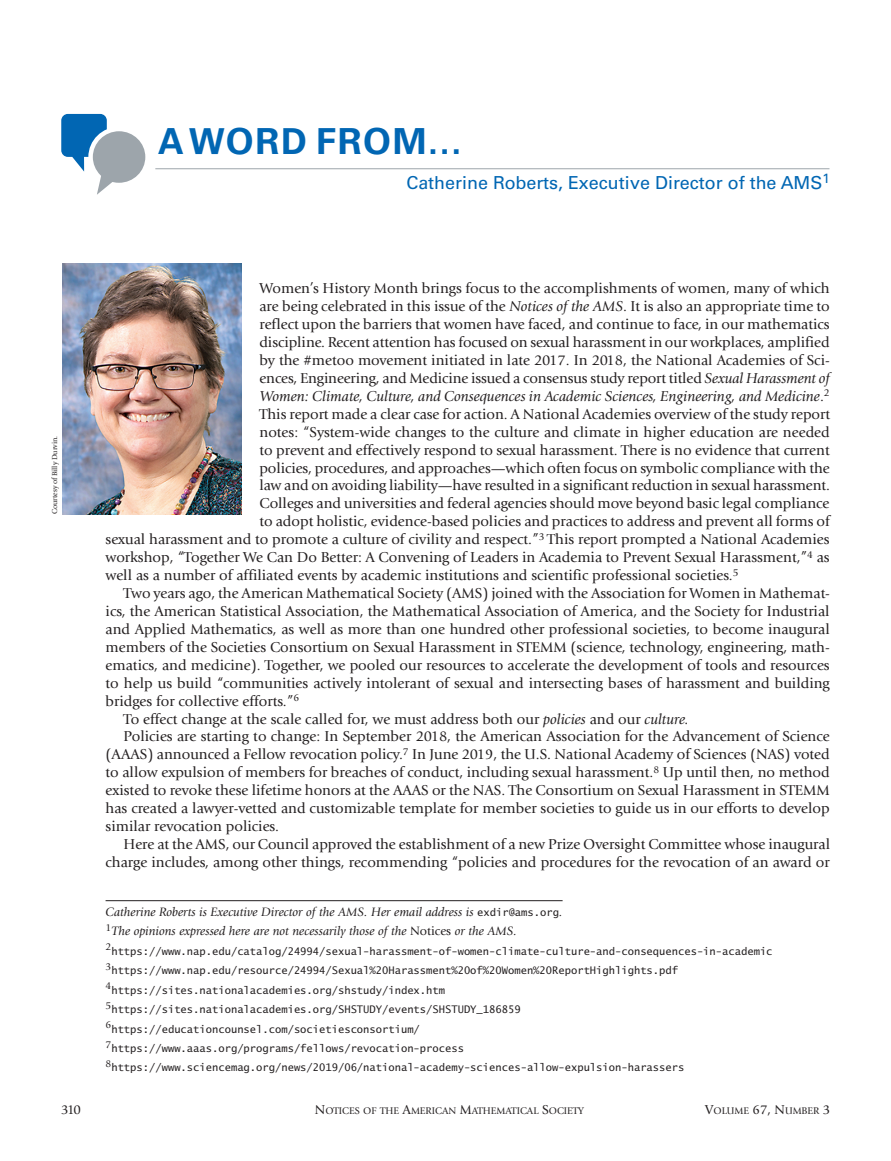
<style>
.page{position:relative;width:891px;height:1161px;background:#fff}
.page>*{position:absolute;margin:0;border:0;box-sizing:border-box;transform-origin:0 0}
.t1{font:700 35.85px "Univers LT Std";letter-spacing:.045em;color:#0166b3}
.t2{font:18px "Univers LT Std";color:#0166b3}
.t3{font:15px "Giovanni Std";color:#231f20}
.t4{font:italic 15px "Giovanni Std";color:#231f20}
.t5{font:13.5px "Giovanni Std";color:#231f20}
.t6{font:italic 12.75px/19.5px "Giovanni Std";color:#231f20}
.t7{font:10.5px/19.5px "Lucida Sans Typewriter";color:#231f20}
.t8{font:10.05px "Giovanni Std";color:#231f20}
.t9{font:7.5px "Giovanni Std";letter-spacing:-.005em;color:#231f20}
.s1{font-style:italic}
.s2{font-style:normal}
.s3{font-family:"Lucida Sans Typewriter";font-style:normal;font-size:10.5px}
.s4{font-size:13.5px}
</style>
<div class="page">
<hr style="left:155px;top:168px;width:675px;height:1px;background:#9da5ab">
<svg style="left:61px;top:114px;width:85px;height:81px"></svg>
<img style="left:62px;top:263px;width:180px;height:251px">
<hr style="left:106px;top:900px;width:457px;height:1px;background:#231f20">
<p class="t9" style="left:50px;top:514px;width:80px;rotate:-90deg">Courtesy of Billy Durvin.</p>
<h1 class="t1" style="left:158px;top:121px;width:305px">A WORD FROM...</h1>
<p class="t2" style="left:406px;top:172px;width:425px">Catherine Roberts, Executive Director of the AMS<sup>1</sup></p>
<p class="t3" style="left:259px;top:280px;width:572px">Women’s History Month brings focus to the accomplishments of women, many of which</p>
<p class="t3" style="left:259px;top:298px;width:572px">are being celebrated in this issue of the <span class="s1">Notices of the AMS</span>. It is also an appropriate time to</p>
<p class="t3" style="left:259px;top:316px;width:572px">reflect upon the barriers that women have faced, and continue to face, in our mathematics</p>
<p class="t3" style="left:259px;top:334px;width:572px">discipline. Recent attention has focused on sexual harassment in our workplaces, amplified</p>
<p class="t3" style="left:259px;top:352px;width:572px">by the #metoo movement initiated in late 2017. In 2018, the National Academies of Sci-</p>
<p class="t3" style="left:259px;top:370px;width:572px">ences, Engineering, and Medicine issued a consensus study report titled <span class="s1">Sexual Harassment of</span></p>
<p class="t4" style="left:259px;top:388px;width:572px">Women: Climate, Culture, and Consequences in Academic Sciences, Engineering, and Medicine<span class="s2">.</span><sup>2</sup></p>
<p class="t3" style="left:259px;top:405px;width:572px">This report made a clear case for action. A National Academies overview of the study report</p>
<p class="t3" style="left:259px;top:423px;width:572px">notes: “System-wide changes to the culture and climate in higher education are needed</p>
<p class="t3" style="left:259px;top:441px;width:572px">to prevent and effectively respond to sexual harassment. There is no evidence that current</p>
<p class="t3" style="left:259px;top:459px;width:572px">policies, procedures, and approaches—which often focus on symbolic compliance with the</p>
<p class="t3" style="left:259px;top:477px;width:572px">law and on avoiding liability—have resulted in a significant reduction in sexual harassment.</p>
<p class="t3" style="left:259px;top:495px;width:572px">Colleges and universities and federal agencies should move beyond basic legal compliance</p>
<p class="t3" style="left:259px;top:513px;width:572px">to adopt holistic, evidence-based policies and practices to address and prevent all forms of</p>
<p class="t3" style="left:106px;top:531px;width:726px">sexual harassment and to promote a culture of civility and respect.”<sup>3</sup> This report prompted a National Academies</p>
<p class="t3" style="left:106px;top:549px;width:726px">workshop, “Together We Can Do Better: A Convening of Leaders in Academia to Prevent Sexual Harassment,”<sup>4</sup> as</p>
<p class="t3" style="left:106px;top:567px;width:635px">well as a number of affiliated events by academic institutions and scientific professional societies.<sup>5</sup></p>
<p class="t3" style="left:124px;top:585px;width:708px">Two years ago, the American Mathematical Society (AMS) joined with the Association for Women in Mathemat-</p>
<p class="t3" style="left:106px;top:603px;width:726px">ics, the American Statistical Association, the Mathematical Association of America, and the Society for Industrial</p>
<p class="t3" style="left:106px;top:621px;width:726px">and Applied Mathematics, as well as more than one hundred other professional societies, to become inaugural</p>
<p class="t3" style="left:106px;top:638px;width:726px">members of the Societies Consortium on Sexual Harassment in STEMM (science, technology, engineering, math-</p>
<p class="t3" style="left:106px;top:656px;width:726px">ematics, and medicine). Together, we pooled our resources to accelerate the development of tools and resources</p>
<p class="t3" style="left:106px;top:674px;width:726px">to help us build “communities actively intolerant of sexual and intersecting bases of harassment and building</p>
<p class="t3" style="left:106px;top:692px;width:195px">bridges for collective efforts.”<sup>6</sup></p>
<p class="t3" style="left:124px;top:710px;width:567px">To effect change at the scale called for, we must address both our <span class="s1">policies</span> and our <span class="s1">culture.</span></p>
<p class="t3" style="left:124px;top:728px;width:708px">Policies are starting to change: In September 2018, the American Association for the Advancement of Science</p>
<p class="t3" style="left:106px;top:746px;width:726px">(AAAS) announced a Fellow revocation policy.<sup>7</sup> In June 2019, the U.S. National Academy of Sciences (NAS) voted</p>
<p class="t3" style="left:106px;top:764px;width:726px">to allow expulsion of members for breaches of conduct, including sexual harassment.<sup>8</sup> Up until then, no method</p>
<p class="t3" style="left:106px;top:782px;width:726px">existed to revoke these lifetime honors at the AAAS or the NAS. The Consortium on Sexual Harassment in STEMM</p>
<p class="t3" style="left:106px;top:800px;width:726px">has created a lawyer-vetted and customizable template for member societies to guide us in our efforts to develop</p>
<p class="t3" style="left:106px;top:818px;width:175px">similar revocation policies.</p>
<p class="t3" style="left:124px;top:836px;width:708px">Here at the AMS, our Council approved the establishment of a new Prize Oversight Committee whose inaugural</p>
<p class="t3" style="left:106px;top:854px;width:726px">charge includes, among other things, recommending “policies and procedures for the revocation of an award or</p>
<p class="t6" style="left:106px;top:902px;width:459px">Catherine Roberts is Executive Director of the AMS. Her email address is <span class="s3">exdir@ams.org</span>.<br><sup>1</sup>The opinions expressed here are not necessarily those of the <span class="s2">Notices</span> or the AMS.</p>
<p class="t7" style="left:106px;top:941px;width:669px"><sup>2</sup>https://www.nap.edu/catalog/24994/sexual-harassment-of-women-climate-culture-and-consequences-in-academic <sup>3</sup>https://www.nap.edu/resource/24994/Sexual%20Harassment%20of%20Women%20ReportHighlights.pdf <sup>4</sup>https://sites.nationalacademies.org/shstudy/index.htm <sup>5</sup>https://sites.nationalacademies.org/SHSTUDY/events/SHSTUDY_186859<br><sup>6</sup>https://educationcounsel.com/societiesconsortium/ <sup>7</sup>https://www.aaas.org/programs/fellows/revocation-process <sup>8</sup>https://www.sciencemag.org/news/2019/06/national-academy-sciences-allow-expulsion-harassers</p>
<p class="t5" style="left:61px;top:1102px;width:21px">310</p>
<p class="t8" style="left:315px;top:1105px;width:271px"><span class="s4">N</span>OTICES OF THE <span class="s4">A</span>MERICAN <span class="s4">M</span>ATHEMATICAL <span class="s4">S</span>OCIETY</p>
<p class="t8" style="left:705px;top:1105px;width:127px"><span class="s4">V</span>OLUME <span class="s4">67, N</span>UMBER <span class="s4">3</span></p>
</div>
